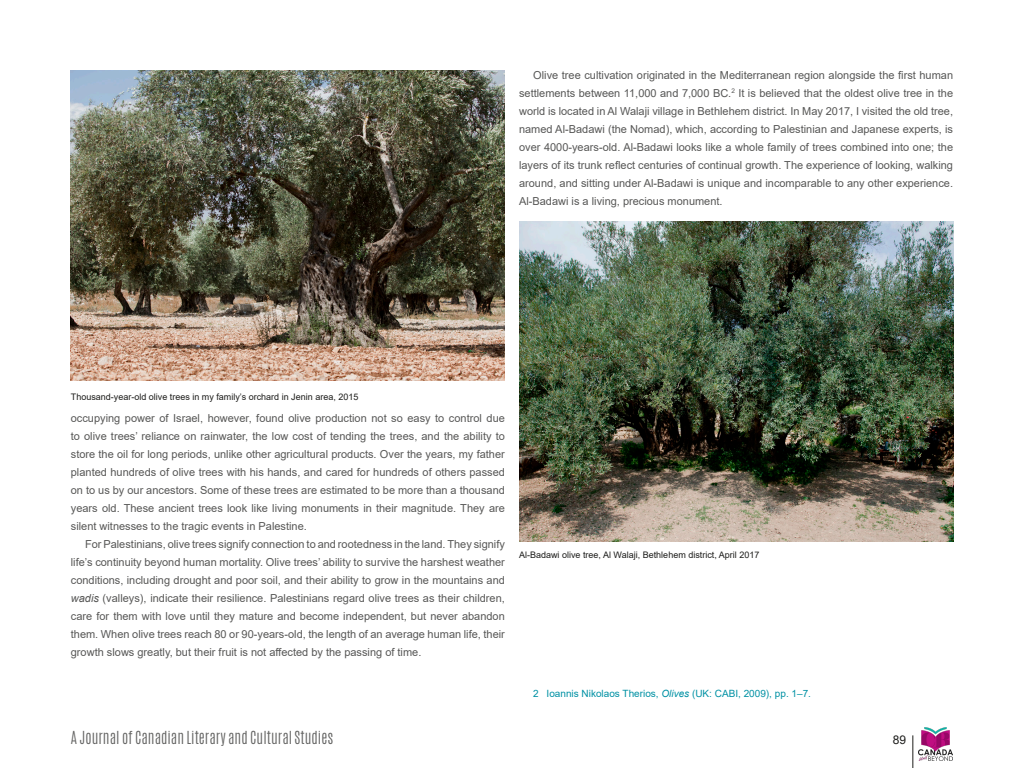
<style>
.page{position:relative;width:1024px;height:768px;background:#fff}
.page>*{position:absolute;margin:0;border:0;box-sizing:border-box;transform-origin:0 0}
.t1{font:300 15px "Antonio";color:#646463}
.t2{font:12px "Arial";color:#1d1d1b}
.TEXTO{font:11px/18px "Arial";color:#575756;text-align:justify}
.NOTA{font:10px "Arial";color:#0091a4}
.PIE_DE{font:9px "Arial";color:#1d1d1b}
.s1{font-style:italic}
</style>
<div class="page">
<hr style="left:912px;top:735px;width:1px;height:33px;background:#1d1d1b">
<img style="left:918px;top:727px;width:35px;height:34px">
<img style="left:71px;top:71px;width:434px;height:310px">
<img style="left:519px;top:222px;width:434px;height:320px">
<p class="TEXTO" style="left:519px;top:66px;width:435px;text-indent:14px">Olive tree cultivation originated in the Mediterranean region alongside the first human settlements between 11,000 and 7,000 BC.<sup>2</sup> It is believed that the oldest olive tree in the world is located in Al Walaji village in Bethlehem district. In May 2017, I visited the old tree, named Al-Badawi (the Nomad), which, according to Palestinian and Japanese experts, is over 4000-years-old. Al-Badawi looks like a whole family of trees combined into one; the layers of its trunk reflect centuries of continual growth. The experience of looking, walking around, and sitting under Al-Badawi is unique and incomparable to any other experience.<br>Al-Badawi is a living, precious monument.</p>
<p class="PIE_DE" style="left:71px;top:390px;width:289px">Thousand-year-old olive trees in my family’s orchard in Jenin area, 2015</p>
<p class="TEXTO" style="left:71px;top:409px;width:436px">occupying power of Israel, however, found olive production not so easy to control due to olive trees’ reliance on rainwater, the low cost of tending the trees, and the ability to store the oil for long periods, unlike other agricultural products. Over the years, my father planted hundreds of olive trees with his hands, and cared for hundreds of others passed on to us by our ancestors. Some of these trees are estimated to be more than a thousand years old. These ancient trees look like living monuments in their magnitude. They are silent witnesses to the tragic events in Palestine.</p>
<p class="TEXTO" style="left:71px;top:535px;width:435px;text-indent:14px">For Palestinians, olive trees signify connection to and rootedness in the land. They signify life’s continuity beyond human mortality. Olive trees’ ability to survive the harshest weather conditions, including drought and poor soil, and their ability to grow in the mountains and <span class="s1">wadis</span> (valleys), indicate their resilience. Palestinians regard olive trees as their children, care for them with love until they mature and become independent, but never abandon them. When olive trees reach 80 or 90-years-old, the length of an average human life, their growth slows greatly, but their fruit is not affected by the passing of time.</p>
<p class="PIE_DE" style="left:519px;top:549px;width:242px">Al-Badawi olive tree, Al Walaji, Bethlehem district, April 2017</p>
<p class="NOTA" style="left:533px;top:687px;width:279px">2 Ioannis Nikolaos Therios, <span class="s1">Olives</span> (UK: CABI, 2009), pp. 1–7.</p>
<h1 class="t1" style="left:71px;top:727px;width:264px">A Journal of Canadian Literary and Cultural Studies</h1>
<p class="t2" style="left:893px;top:732px;width:15px">89</p>
</div>
